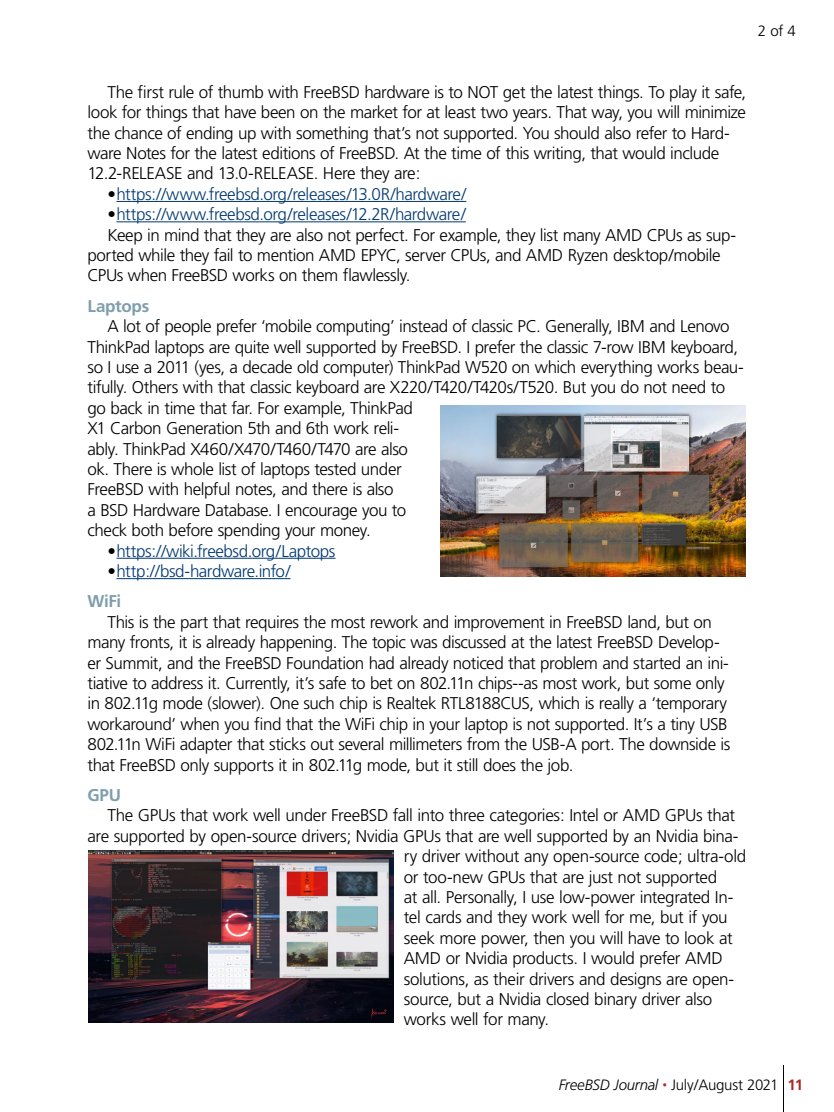
<style>
.page{position:relative;width:834px;height:1112px;background:#fff}
.page>*{position:absolute;margin:0;border:0;box-sizing:border-box;transform-origin:0 0}
.body_copy{font:300 17px/20.4px "Frutiger";letter-spacing:-.025em;color:#000}
.t1{font:300 17px "Frutiger";letter-spacing:-.025em;color:#013972}
.b_head{font:700 17px "Frutiger";letter-spacing:-.02em;color:#7e9eab}
.t2{font:300 15px "Frutiger";letter-spacing:-.02em;color:#000}
.s1{color:#000}
.s2{font-style:italic}
.s3{font-style:italic;font-size:9px;color:#ac2b28}
.s4{font-weight:700;color:#ac2b28}
</style>
<div class="page">
<hr style="left:783px;top:1065px;width:1px;height:47px;background:#000">
<hr style="left:116px;top:201px;width:350px;height:1px;background:#013972">
<hr style="left:116px;top:221px;width:350px;height:1px;background:#013972">
<hr style="left:116px;top:558px;width:220px;height:1px;background:#013972">
<hr style="left:116px;top:578px;width:175px;height:1px;background:#013972">
<img style="left:440px;top:405px;width:306px;height:172px">
<img style="left:88px;top:850px;width:306px;height:172px">
<p class="t2" style="left:758px;top:22px;width:40px">2 of 4</p>
<p class="body_copy" style="left:88px;top:82px;width:660px;text-indent:20px">The first rule of thumb with FreeBSD hardware is to NOT get the latest things. To play it safe, look for things that have been on the market for at least two years. That way, you will minimize the chance of ending up with something that’s not supported. You should also refer to Hard&shy;ware Notes for the latest editions of FreeBSD. At the time of this writing, that would include 12.2-RELEASE and 13.0-RELEASE. Here they are:</p>
<p class="t1" style="left:108px;top:184px;width:360px"><span class="s1">•</span>https://www.freebsd.org/releases/13.0R/hardware/</p>
<p class="t1" style="left:108px;top:205px;width:360px"><span class="s1">•</span>https://www.freebsd.org/releases/12.2R/hardware/</p>
<p class="body_copy" style="left:88px;top:225px;width:650px;text-indent:20px">Keep in mind that they are also not perfect. For example, they list many AMD CPUs as sup&shy;ported while they fail to mention AMD EPYC, server CPUs, and AMD Ryzen desktop/mobile<br>CPUs when FreeBSD works on them flawlessly.</p>
<p class="b_head" style="left:88px;top:296px;width:63px">Laptops</p>
<p class="body_copy" style="left:88px;top:316px;width:658px;text-indent:20px">A lot of people prefer ‘mobile computing’ instead of classic PC. Generally, IBM and Lenovo ThinkPad laptops are quite well supported by FreeBSD. I prefer the classic 7-row IBM keyboard, so I use a 2011 (yes, a decade old computer) ThinkPad W520 on which everything works beau&shy;tifully. Others with that classic keyboard are X220/T420/T420s/T520. But you do not need to go back in time that far. For example, ThinkPad<br>X1 Carbon Generation 5th and 6th work reli-<br>ably. ThinkPad X460/X470/T460/T470 are also<br>ok. There is whole list of laptops tested under<br>FreeBSD with helpful notes, and there is also<br>a BSD Hardware Database. I encourage you to<br>check both before spending your money.</p>
<p class="t1" style="left:108px;top:541px;width:230px"><span class="s1">•</span>https://wiki.freebsd.org/Laptops</p>
<p class="t1" style="left:108px;top:561px;width:185px"><span class="s1">•</span>http://bsd-hardware.info/</p>
<p class="b_head" style="left:88px;top:591px;width:35px">WiFi</p>
<p class="body_copy" style="left:88px;top:612px;width:644px;text-indent:20px">This is the part that requires the most rework and improvement in FreeBSD land, but on many fronts, it is already happening. The topic was discussed at the latest FreeBSD Develop&shy;er Summit, and the FreeBSD Foundation had already noticed that problem and started an ini&shy;tiative to address it. Currently, it’s safe to bet on 802.11n chips--as most work, but some only in 802.11g mode (slower). One such chip is Realtek RTL8188CUS, which is really a ‘temporary workaround’ when you find that the WiFi chip in your laptop is not supported. It’s a tiny USB 802.11n WiFi adapter that sticks out several millimeters from the USB-A port. The downside is that FreeBSD only supports it in 802.11g mode, but it still does the job.</p>
<p class="b_head" style="left:88px;top:785px;width:35px">GPU</p>
<p class="body_copy" style="left:108px;top:806px;width:629px">The GPUs that work well under FreeBSD fall into three categories: Intel or AMD GPUs that</p>
<p class="body_copy" style="left:88px;top:826px;width:653px">are supported by open-source drivers; Nvidia GPUs that are well supported by an Nvidia bina-</p>
<p class="body_copy" style="left:404px;top:846px;width:344px">ry driver without any open-source code; ultra-old</p>
<p class="body_copy" style="left:404px;top:867px;width:315px">or too-new GPUs that are just not supported</p>
<p class="body_copy" style="left:404px;top:887px;width:331px">at all. Personally, I use low-power integrated In-</p>
<p class="body_copy" style="left:404px;top:908px;width:325px">tel cards and they work well for me, but if you</p>
<p class="body_copy" style="left:404px;top:928px;width:330px">seek more power, then you will have to look at</p>
<p class="body_copy" style="left:404px;top:948px;width:320px">AMD or Nvidia products. I would prefer AMD</p>
<p class="body_copy" style="left:404px;top:969px;width:332px">solutions, as their drivers and designs are open-</p>
<p class="body_copy" style="left:404px;top:989px;width:310px">source, but a Nvidia closed binary driver also</p>
<p class="body_copy" style="left:404px;top:1010px;width:147px">works well for many.</p>
<p class="t2" style="left:559px;top:1077px;width:246px"><span class="s2">FreeBSD Journal</span> <span class="s3">•</span> July/August 2021 <span class="s4">11</span></p>
</div>
